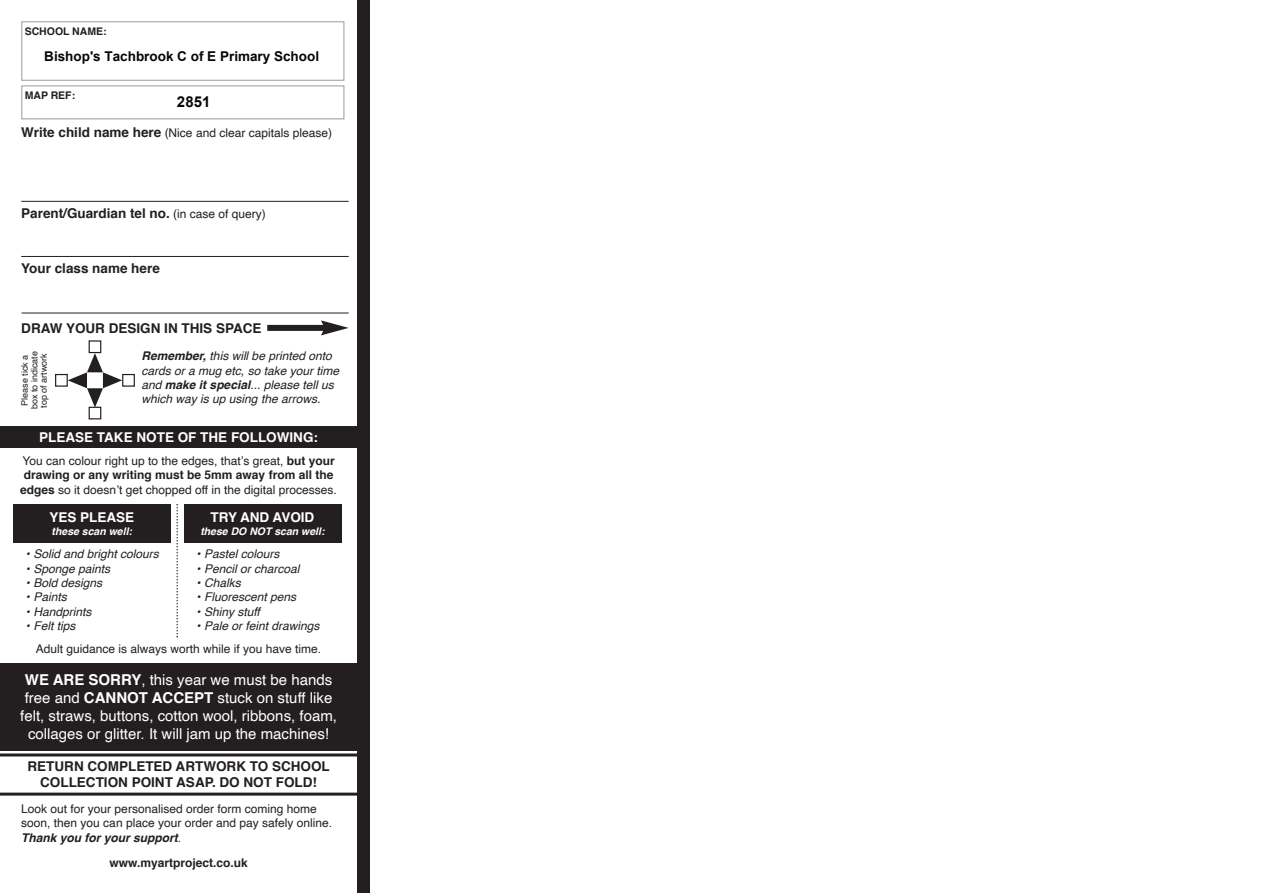
<style>
.page{position:relative;width:1263px;height:893px;background:#fff}
.page>*{position:absolute;margin:0;border:0;box-sizing:border-box;transform-origin:0 0}
.t1{font:15px/18px "Helvetica";color:#fff;text-align:center}
.t2{font:700 15px "Arial";color:#080505}
.t3{font:700 13.5px/16.2px "Helvetica";color:#231f20;text-align:center}
.t4{font:700 13.5px "Helvetica";color:#fff}
.t5{font:700 13.5px "Arial";color:#080505}
.t6{font:12px/14.4px "Helvetica";color:#231f20;text-align:center}
.t7{font:italic 12px/14.4px "Helvetica";color:#231f20}
.t8{font:700 12px "Helvetica";color:#231f20}
.t9{font:italic 700 10.5px "Helvetica";color:#fff}
.t10{font:700 10.5px "Helvetica";color:#231f20}
.t11{font:9px/9.6px "Helvetica";color:#231f20}
.s1{font-weight:700;font-size:13.5px}
.s2{font-weight:400;font-size:12px}
.s3{font-weight:700}
.s4{font-weight:700;font-style:italic}
</style>
<div class="page">
<div style="left:357px;top:0;width:13px;height:893px;background:#231f20"></div>
<div style="left:0;top:663px;width:363px;height:87px;background:#231f20"></div>
<div style="left:21px;top:21px;width:323px;height:60px;border:1px solid #9d9fa2"></div>
<div style="left:21px;top:85px;width:323px;height:34px;border:1px solid #9d9fa2"></div>
<hr style="left:21px;top:201px;width:328px;height:1px;background:#231f20">
<hr style="left:21px;top:256px;width:328px;height:1px;background:#231f20">
<hr style="left:22px;top:313px;width:327px;height:1px;background:#231f20">
<div style="left:267px;top:325px;width:59px;height:6px;background:#231f20"></div>
<svg style="left:321px;top:320px;width:28px;height:15px"></svg>
<svg style="left:68px;top:353px;width:54px;height:54px"></svg>
<div style="left:89px;top:340px;width:12px;height:13px;border:1px solid #231f20"></div>
<div style="left:55px;top:374px;width:13px;height:13px;border:1px solid #231f20"></div>
<div style="left:122px;top:374px;width:13px;height:13px;border:1px solid #231f20"></div>
<div style="left:89px;top:407px;width:12px;height:12px;border:1px solid #231f20"></div>
<hr style="left:0;top:753px;width:364px;height:3px;background:#231f20">
<hr style="left:0;top:793px;width:364px;height:3px;background:#231f20">
<hr style="left:0;top:426px;width:363px;height:3px;background:#231f20">
<div style="left:0;top:427px;width:363px;height:21px;background:#231f20"></div>
<div style="left:184px;top:504px;width:157px;height:39px;background:#231f20"></div>
<div style="left:13px;top:504px;width:158px;height:39px;background:#231f20"></div>
<svg style="left:176px;top:504px;width:2px;height:133px"></svg>
<p class="t10" style="left:25px;top:27px;width:84px">SCHOOL NAME:</p>
<p class="t5" style="left:44px;top:48px;width:276px">Bishop's Tachbrook C of E Primary School</p>
<p class="t2" style="left:177px;top:92px;width:35px">2851</p>
<p class="t10" style="left:25px;top:91px;width:52px">MAP REF:</p>
<p class="t6" style="left:21px;top:126px;width:312px"><span class="s1">Write child name here</span> (Nice and clear capitals please)</p>
<p class="t3" style="left:21px;top:206px;width:246px">Parent/Guardian tel no. <span class="s2">(in case of query)</span></p>
<p class="t3" style="left:21px;top:261px;width:140px">Your class name here</p>
<p class="t3" style="left:21px;top:321px;width:242px">DRAW YOUR DESIGN IN THIS SPACE</p>
<p class="t7" style="left:142px;top:350px;width:199px"><span class="s3">Remember,</span> this will be printed onto cards or a mug etc, so take your time and <span class="s3">make it special</span>... please tell us</p>
<p class="t11" style="left:30px;top:409px;width:60px;rotate:-90deg">box to indicate top of artwork</p>
<p class="t4" style="left:39px;top:431px;width:280px">PLEASE TAKE NOTE OF THE FOLLOWING:</p>
<p class="t11" style="left:21px;top:406px;width:53px;rotate:-90deg">Please tick a</p>
<p class="t7" style="left:142px;top:393px;width:180px">which way is up using the arrows.</p>
<p class="t6" style="left:20px;top:454px;width:318px">You can colour right up to the edges, that’s great, <span class="s3">but your drawing or any writing must be 5mm away from all the edges</span> so it doesn’t get chopped off in the digital processes.</p>
<p class="t4" style="left:49px;top:511px;width:86px">YES PLEASE</p>
<p class="t9" style="left:52px;top:527px;width:82px">these scan well:</p>
<p class="t7" style="left:26px;top:548px;width:134px">• Solid and bright colours</p>
<p class="t7" style="left:26px;top:562px;width:86px">• Sponge paints</p>
<p class="t7" style="left:26px;top:576px;width:78px">• Bold designs</p>
<p class="t7" style="left:26px;top:591px;width:42px">• Paints</p>
<p class="t7" style="left:26px;top:605px;width:67px">• Handprints</p>
<p class="t7" style="left:26px;top:620px;width:51px">• Felt tips</p>
<p class="t4" style="left:211px;top:511px;width:105px">TRY AND AVOID</p>
<p class="t9" style="left:200px;top:527px;width:126px">these DO NOT scan well:</p>
<p class="t7" style="left:196px;top:548px;width:84px">• Pastel colours</p>
<p class="t7" style="left:196px;top:562px;width:104px">• Pencil or charcoal</p>
<p class="t7" style="left:196px;top:576px;width:46px">• Chalks</p>
<p class="t7" style="left:196px;top:591px;width:101px">• Fluorescent pens</p>
<p class="t7" style="left:196px;top:605px;width:65px">• Shiny stuff</p>
<p class="t7" style="left:196px;top:620px;width:124px">• Pale or feint drawings</p>
<p class="t6" style="left:36px;top:643px;width:287px">Adult guidance is always worth while if you have time.</p>
<p class="t1" style="left:20px;top:672px;width:318px"><span class="s3">WE ARE SORRY</span>, this year we must be hands free and <span class="s3">CANNOT ACCEPT</span> stuck on stuff like felt, straws, buttons, cotton wool, ribbons, foam, collages or glitter. It will jam up the machines!</p>
<p class="t3" style="left:28px;top:759px;width:304px">RETURN COMPLETED ARTWORK TO SCHOOL<br>COLLECTION POINT ASAP. DO NOT FOLD!</p>
<p class="t6" style="left:21px;top:802px;width:312px;text-align:left">Look out for your personalised order form coming home soon, then you can place your order and pay safely online.<br><span class="s4">Thank you for your support</span>.</p>
<p class="t8" style="left:109px;top:858px;width:140px">www.myartproject.co.uk</p>
</div>
